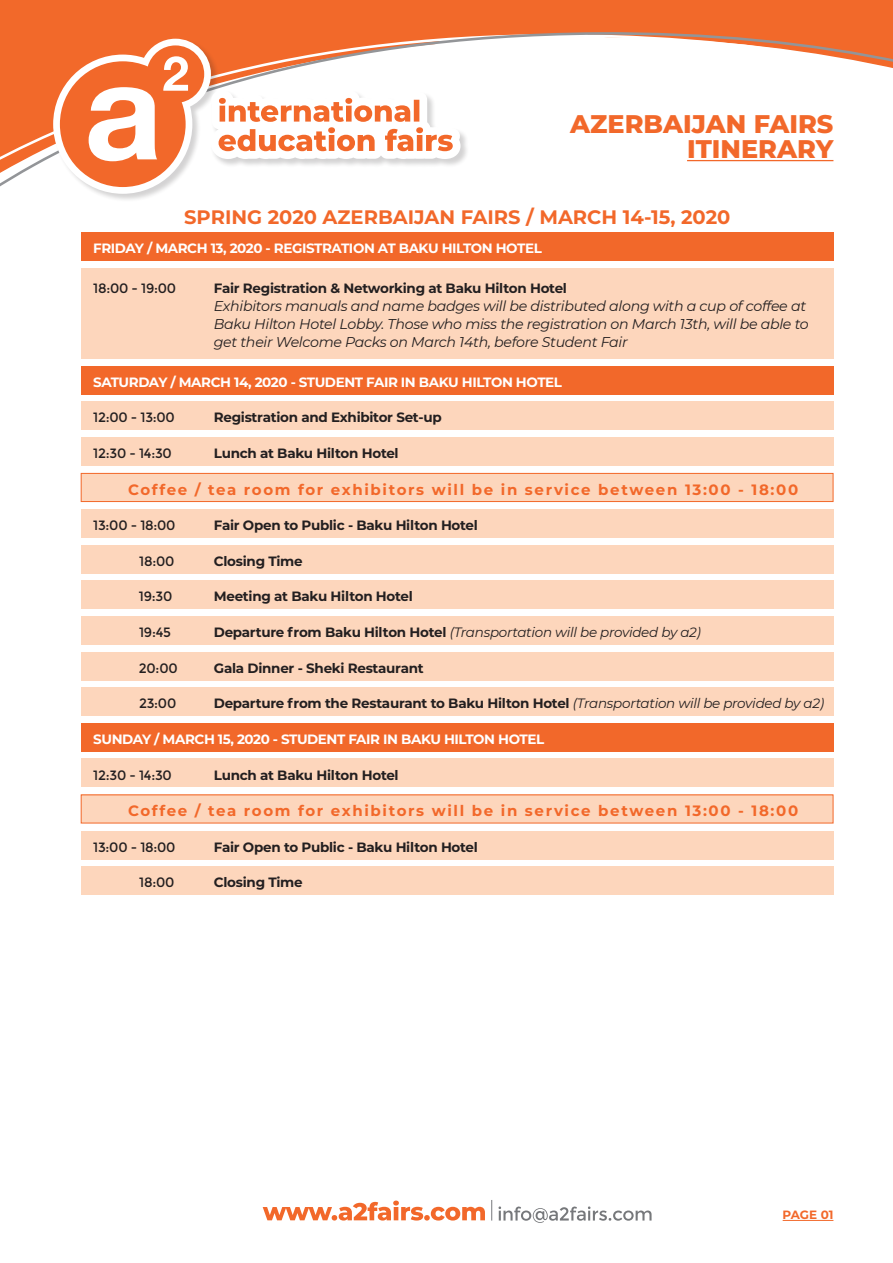
<style>
.page{position:relative;width:893px;height:1263px;background:#fff}
.page>*{position:absolute;margin:0;border:0;box-sizing:border-box;transform-origin:0 0}
.t1{font:800 25.5px/25.5px "Montserrat";color:#f2682a;text-align:right}
.t2{font:700 19.5px "Montserrat";color:#f2682a}
.t3{font:700 15px "Montserrat";letter-spacing:.11em;color:#f2682a}
.t4{font:italic 14.25px/18px "Montserrat";letter-spacing:-.02em;color:#231f20}
.t5{font:700 13.5px "Montserrat";letter-spacing:-.02em;color:#231f20}
.t6{font:700 13.5px "Montserrat";letter-spacing:-.03em;color:#fff}
.t7{font:13.5px "Montserrat";letter-spacing:-.02em;color:#231f20}
.t8{font:italic 13.5px "Montserrat";letter-spacing:-.02em;color:#231f20}
.t9{font:700 12px "Montserrat";letter-spacing:-.01em;color:#f2682a}
.s1{font-weight:700;font-style:normal}
.s2{font-weight:400;font-style:italic}
</style>
<div class="page">
<div style="left:0;top:0;width:893px;height:29px;background:#f2692a"></div>
<hr style="left:0;top:29px;width:893px;height:3px;background:#f2692a">
<svg style="left:0;top:32px;width:893px;height:155px"></svg>
<hr style="left:783px;top:1220px;width:50px;height:1px;background:#f2682a">
<div style="left:81px;top:232px;width:752px;height:29px;background:#f2682a"></div>
<div style="left:81px;top:366px;width:752px;height:28px;background:#f2682a"></div>
<div style="left:81px;top:268px;width:752px;height:91px;background:#fdd6bc"></div>
<div style="left:81px;top:437px;width:752px;height:28px;background:#fdd6bc"></div>
<div style="left:81px;top:759px;width:752px;height:28px;background:#fdd6bc"></div>
<div style="left:81px;top:509px;width:752px;height:28px;background:#fdd6bc"></div>
<div style="left:81px;top:831px;width:752px;height:28px;background:#fdd6bc"></div>
<div style="left:81px;top:545px;width:752px;height:28px;background:#fdd6bc"></div>
<div style="left:81px;top:866px;width:752px;height:29px;background:#fdd6bc"></div>
<div style="left:81px;top:616px;width:752px;height:28px;background:#fdd6bc"></div>
<div style="left:81px;top:688px;width:752px;height:28px;background:#fdd6bc"></div>
<div style="left:81px;top:473px;width:752px;height:28px;background:#fdd6bc"></div>
<div style="left:81px;top:473px;width:752px;height:29px;border:1px solid #f2682a"></div>
<div style="left:81px;top:795px;width:752px;height:28px;background:#fdd6bc"></div>
<div style="left:81px;top:794px;width:752px;height:29px;border:1px solid #f2682a"></div>
<div style="left:81px;top:723px;width:752px;height:28px;background:#f2682a"></div>
<div style="left:81px;top:402px;width:752px;height:28px;background:#fdd6bc"></div>
<div style="left:81px;top:581px;width:752px;height:28px;background:#fdd6bc"></div>
<div style="left:81px;top:652px;width:752px;height:28px;background:#fdd6bc"></div>
<div style="left:53px;top:39px;width:167px;height:164px;background:#231f20;opacity:.2"></div>
<div style="left:211px;top:90px;width:258px;height:78px;background:#231f20;opacity:.2"></div>
<svg style="left:53px;top:39px;width:408px;height:155px"></svg>
<hr style="left:687px;top:160px;width:146px;height:1px;background:#f2682a">
<svg style="left:491px;top:1200px;width:1px;height:20px"></svg>
<svg style="left:263px;top:1200px;width:222px;height:20px"></svg>
<svg style="left:498px;top:1206px;width:154px;height:17px"></svg>
<h1 class="t1" style="left:570px;top:109px;width:265px">AZERBAIJAN FAIRS<br>ITINERARY</h1>
<h2 class="t2" style="left:184px;top:203px;width:548px">SPRING 2020 AZERBAIJAN FAIRS / MARCH 14-15, 2020</h2>
<p class="t6" style="left:93px;top:238px;width:450px">FRIDAY / MARCH 13, 2020 - REGISTRATION AT BAKU HILTON HOTEL</p>
<p class="t7" style="left:93px;top:280px;width:84px">18:00 - 19:00</p>
<p class="t5" style="left:214px;top:278px;width:355px">Fair Registration &amp; Networking at Baku Hilton Hotel</p>
<p class="t4" style="left:214px;top:296px;width:596px">Exhibitors manuals and name badges will be distributed along with a cup of coffee at<br>Baku Hilton Hotel Lobby. Those who miss the registration on March 13th, will be able to get their Welcome Packs on March 14th, before Student Fair</p>
<p class="t6" style="left:93px;top:372px;width:470px">SATURDAY / MARCH 14, 2020 - STUDENT FAIR IN BAKU HILTON HOTEL</p>
<p class="t7" style="left:93px;top:410px;width:83px">12:00 - 13:00</p>
<p class="t5" style="left:214px;top:408px;width:229px">Registration and Exhibitor Set-up</p>
<p class="t7" style="left:93px;top:445px;width:80px">12:30 - 14:30</p>
<p class="t5" style="left:214px;top:443px;width:186px">Lunch at Baku Hilton Hotel</p>
<p class="t3" style="left:128px;top:479px;width:672px">Coffee / tea room for exhibitors will be in service between 13:00 - 18:00</p>
<p class="t7" style="left:93px;top:517px;width:84px">13:00 - 18:00</p>
<p class="t5" style="left:214px;top:515px;width:266px">Fair Open to Public - Baku Hilton Hotel</p>
<p class="t7" style="left:139px;top:553px;width:37px">18:00</p>
<p class="t5" style="left:214px;top:551px;width:90px">Closing Time</p>
<p class="t7" style="left:139px;top:589px;width:35px">19:30</p>
<p class="t5" style="left:214px;top:587px;width:200px">Meeting at Baku Hilton Hotel</p>
<p class="t7" style="left:139px;top:624px;width:33px">19:45</p>
<p class="t8" style="left:214px;top:623px;width:489px"><span class="s1">Departure from Baku Hilton Hotel</span> (Transportation will be provided by a2)</p>
<p class="t7" style="left:139px;top:660px;width:40px">20:00</p>
<p class="t5" style="left:214px;top:658px;width:211px">Gala Dinner - Sheki Restaurant</p>
<p class="t7" style="left:139px;top:696px;width:39px">23:00</p>
<p class="t5" style="left:214px;top:694px;width:612px">Departure from the Restaurant to Baku Hilton Hotel <span class="s2">(Transportation will be provided by a2)</span></p>
<p class="t6" style="left:93px;top:729px;width:453px">SUNDAY / MARCH 15, 2020 - STUDENT FAIR IN BAKU HILTON HOTEL</p>
<p class="t7" style="left:93px;top:767px;width:80px">12:30 - 14:30</p>
<p class="t5" style="left:214px;top:765px;width:186px">Lunch at Baku Hilton Hotel</p>
<p class="t3" style="left:128px;top:800px;width:672px">Coffee / tea room for exhibitors will be in service between 13:00 - 18:00</p>
<p class="t7" style="left:93px;top:839px;width:84px">13:00 - 18:00</p>
<p class="t5" style="left:214px;top:837px;width:266px">Fair Open to Public - Baku Hilton Hotel</p>
<p class="t7" style="left:139px;top:874px;width:37px">18:00</p>
<p class="t5" style="left:214px;top:873px;width:90px">Closing Time</p>
<p class="t9" style="left:783px;top:1206px;width:52px">PAGE 01</p>
</div>
